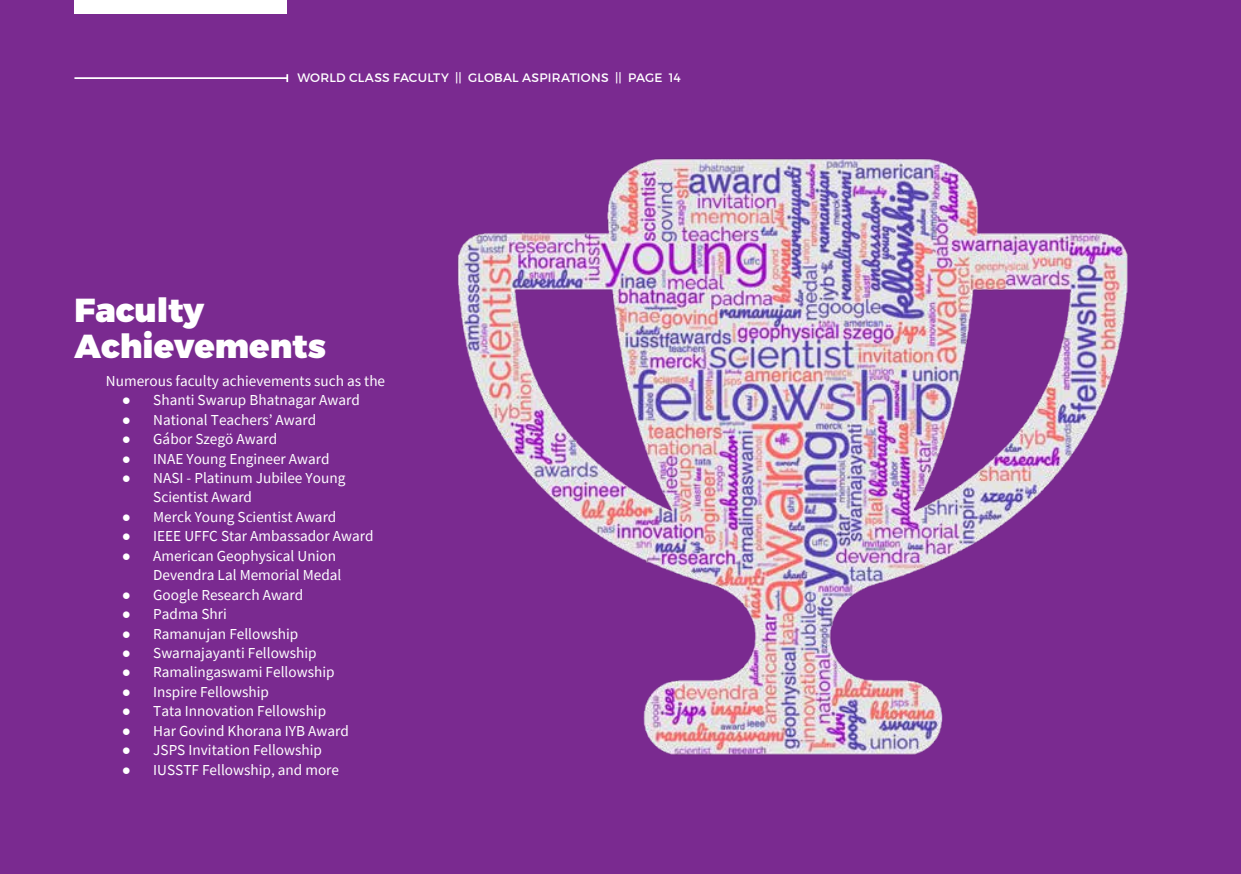
<style>
.page{position:relative;width:1241px;height:874px;background:#fff}
.page>*{position:absolute;margin:0;border:0;box-sizing:border-box;transform-origin:0 0}
.t1{font:900 33.25px/36.1px "Montserrat";color:#fff}
.t2{font:15.22px/19.4px "Source Sans Pro";color:#fff}
.t3{font:12.25px "Montserrat";letter-spacing:.015em;color:#fff}
.s1{font-family:"Arial"}
</style>
<div class="page">
<div style="left:0;top:0;width:1240px;height:873px;background:#7a2a90"></div>
<hr style="left:74px;top:77px;width:213px;height:2px;background:#fff">
<svg style="left:286px;top:74px;width:2px;height:8px"></svg>
<div style="left:74px;top:0;width:213px;height:14px;background:#fff"></div>
<img style="left:457px;top:158px;width:671px;height:597px">
<p class="t3" style="left:297px;top:71px;width:385px">WORLD CLASS FACULTY || GLOBAL ASPIRATIONS || PAGE 14</p>
<h1 class="t1" style="left:74px;top:293px;width:253px">Faculty<br>Achievements</h1>
<p class="t2" style="left:106px;top:371px;width:281px">Numerous faculty achievements such as the</p>
<p class="t2" style="left:122px;top:390px;width:239px"><span class="s1">●</span> Shanti Swarup Bhatnagar Award</p>
<p class="t2" style="left:122px;top:409px;width:196px"><span class="s1">●</span> National Teachers’ Award</p>
<p class="t2" style="left:122px;top:429px;width:157px"><span class="s1">●</span> Gábor Szegö Award</p>
<p class="t2" style="left:122px;top:448px;width:209px"><span class="s1">●</span> INAE Young Engineer Award</p>
<p class="t2" style="left:153px;top:468px;width:194px;text-indent:-32px"><span class="s1">●</span> NASI - Platinum Jubilee Young<br>Scientist Award</p>
<p class="t2" style="left:122px;top:506px;width:216px"><span class="s1">●</span> Merck Young Scientist Award</p>
<p class="t2" style="left:122px;top:526px;width:253px"><span class="s1">●</span> IEEE UFFC Star Ambassador Award</p>
<p class="t2" style="left:153px;top:545px;width:190px;text-indent:-32px"><span class="s1">●</span> American Geophysical Union<br>Devendra Lal Memorial Medal</p>
<p class="t2" style="left:122px;top:584px;width:183px"><span class="s1">●</span> Google Research Award</p>
<p class="t2" style="left:122px;top:604px;width:107px"><span class="s1">●</span> Padma Shri</p>
<p class="t2" style="left:122px;top:623px;width:178px"><span class="s1">●</span> Ramanujan Fellowship</p>
<p class="t2" style="left:122px;top:642px;width:196px"><span class="s1">●</span> Swarnajayanti Fellowship</p>
<p class="t2" style="left:122px;top:662px;width:214px"><span class="s1">●</span> Ramalingaswami Fellowship</p>
<p class="t2" style="left:122px;top:681px;width:149px"><span class="s1">●</span> Inspire Fellowship</p>
<p class="t2" style="left:122px;top:701px;width:206px"><span class="s1">●</span> Tata Innovation Fellowship</p>
<p class="t2" style="left:122px;top:720px;width:228px"><span class="s1">●</span> Har Govind Khorana IYB Award</p>
<p class="t2" style="left:122px;top:740px;width:202px"><span class="s1">●</span> JSPS Invitation Fellowship</p>
<p class="t2" style="left:122px;top:759px;width:219px"><span class="s1">●</span> IUSSTF Fellowship, and more</p>
</div>
